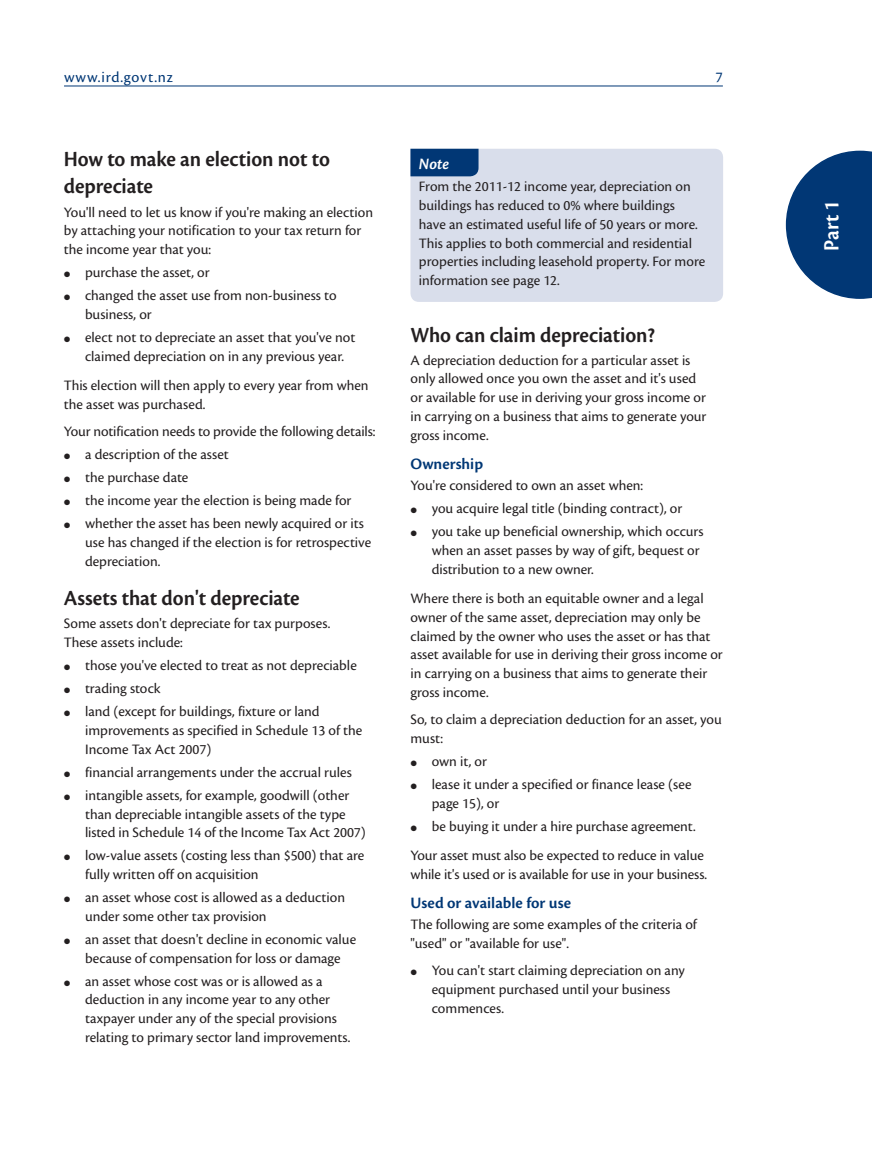
<style>
.page{position:relative;width:872px;height:1170px;background:#fff}
.page>*{position:absolute;margin:0;border:0;box-sizing:border-box;transform-origin:0 0}
.t1{font:600 22.5px/27px "Cronos Pro";letter-spacing:-.005em;color:#231f20;scale:.95 1}
.t2{font:600 22.5px "Cronos Pro";color:#fff;scale:.95 1}
.t3{font:600 16.5px "Cronos Pro";color:#013775}
.t4{font:italic 600 16.5px "Cronos Pro";color:#fff}
.t5{font:15.75px "Cronos Pro";letter-spacing:.05em;color:#013775}
.t6{font:15px/18.8px "Cronos Pro";color:#231f20}
</style>
<div class="page">
<hr style="left:64px;top:86px;width:659px;height:1px;background:#013775">
<svg style="left:786px;top:151px;width:86px;height:148px"></svg>
<div style="left:410px;top:149px;width:313px;height:153px;background:#d9deeb"></div>
<div style="left:410px;top:149px;width:68px;height:27px;background:#013775"></div>
<p class="t5" style="left:64px;top:68px;width:110px">www.ird.govt.nz</p>
<p class="t5" style="left:715px;top:68px;width:9px">7</p>
<h1 class="t1" style="left:64px;top:146px;width:282px">How to make an election not to depreciate</h1>
<p class="t6" style="left:64px;top:202px;width:311px">You'll need to let us know if you're making an election by attaching your notification to your tax return for the income year that you:</p>
<p class="t6" style="left:85px;top:261px;width:253px;line-height:23px">purchase the asset, or<br>changed the asset use from non-business to</p>
<p class="t6" style="left:85px;top:303px;width:272px;line-height:23px">business, or<br>elect not to depreciate an asset that you've not</p>
<p class="t6" style="left:64px;top:341px;width:306px;line-height:29.4px;text-align:center">claimed depreciation on in any previous year.<br>This election will then apply to every year from when</p>
<p class="t6" style="left:64px;top:390px;width:313px;line-height:27.3px">the asset was purchased.<br>Your notification needs to provide the following details:</p>
<p class="t6" style="left:85px;top:443px;width:280px;line-height:23px">a description of the asset<br>the purchase date<br>the income year the election is being made for whether the asset has been newly acquired or its</p>
<p class="t6" style="left:85px;top:533px;width:288px">use has changed if the election is for retrospective depreciation.</p>
<h1 class="t1" style="left:64px;top:585px;width:250px">Assets that don't depreciate</h1>
<p class="t6" style="left:64px;top:614px;width:268px">Some assets don't depreciate for tax purposes.<br>These assets include:</p>
<p class="t6" style="left:85px;top:654px;width:273px;line-height:23px">those you've elected to treat as not depreciable trading stock<br>land (except for buildings, fixture or land</p>
<p class="t6" style="left:85px;top:721px;width:279px">improvements as specified in Schedule 13 of the<br>Income Tax Act 2007)</p>
<p class="t6" style="left:85px;top:760px;width:268px;line-height:23px">financial arrangements under the accrual rules intangible assets, for example, goodwill (other</p>
<p class="t6" style="left:85px;top:804px;width:282px">than depreciable intangible assets of the type listed in Schedule 14 of the Income Tax Act 2007)</p>
<p class="t6" style="left:85px;top:846px;width:281px">low-value assets (costing less than $500) that are fully written off on acquisition</p>
<p class="t6" style="left:85px;top:888px;width:262px">an asset whose cost is allowed as a deduction under some other tax provision</p>
<p class="t6" style="left:85px;top:929px;width:272px">an asset that doesn't decline in economic value because of compensation for loss or damage</p>
<p class="t6" style="left:85px;top:971px;width:267px">an asset whose cost was or is allowed as a deduction in any income year to any other taxpayer under any of the special provisions relating to primary sector land improvements.</p>
<p class="t4" style="left:419px;top:155px;width:32px">Note</p>
<p class="t6" style="left:419px;top:177px;width:288px">From the 2011-12 income year, depreciation on buildings has reduced to 0% where buildings have an estimated useful life of 50 years or more.<br>This applies to both commercial and residential properties including leasehold property. For more information see page 12.</p>
<h1 class="t1" style="left:410px;top:321px;width:259px">Who can claim depreciation?</h1>
<p class="t6" style="left:410px;top:350px;width:297px">A depreciation deduction for a particular asset is only allowed once you own the asset and it's used or available for use in deriving your gross income or in carrying on a business that aims to generate your gross income.</p>
<p class="t3" style="left:410px;top:454px;width:74px">Ownership</p>
<p class="t6" style="left:432px;top:474px;width:273px;line-height:23px;text-indent:-21px">You're considered to own an asset when:<br>you acquire legal title (binding contract), or you take up beneficial ownership, which occurs</p>
<p class="t6" style="left:432px;top:541px;width:269px">when an asset passes by way of gift, bequest or distribution to a new owner.</p>
<p class="t6" style="left:410px;top:589px;width:314px">Where there is both an equitable owner and a legal owner of the same asset, depreciation may only be claimed by the owner who uses the asset or has that asset available for use in deriving their gross income or in carrying on a business that aims to generate their gross income.</p>
<p class="t6" style="left:410px;top:710px;width:313px">So, to claim a depreciation deduction for an asset, you must:</p>
<p class="t6" style="left:432px;top:749px;width:261px;line-height:23px">own it, or<br>lease it under a specified or finance lease (see</p>
<p class="t6" style="left:432px;top:791px;width:265px;line-height:23px">page 15), or<br>be buying it under a hire purchase agreement.</p>
<p class="t6" style="left:410px;top:846px;width:298px">Your asset must also be expected to reduce in value while it's used or is available for use in your business.</p>
<p class="t3" style="left:410px;top:893px;width:162px">Used or available for use</p>
<p class="t6" style="left:410px;top:915px;width:288px">The following are some examples of the criteria of "used" or "available for use".</p>
<p class="t6" style="left:432px;top:961px;width:255px">You can't start claiming depreciation on any equipment purchased until your business commences.</p>
<h1 class="t2" style="left:818px;top:251px;width:55px;rotate:-90deg">Part 1</h1>
</div>
